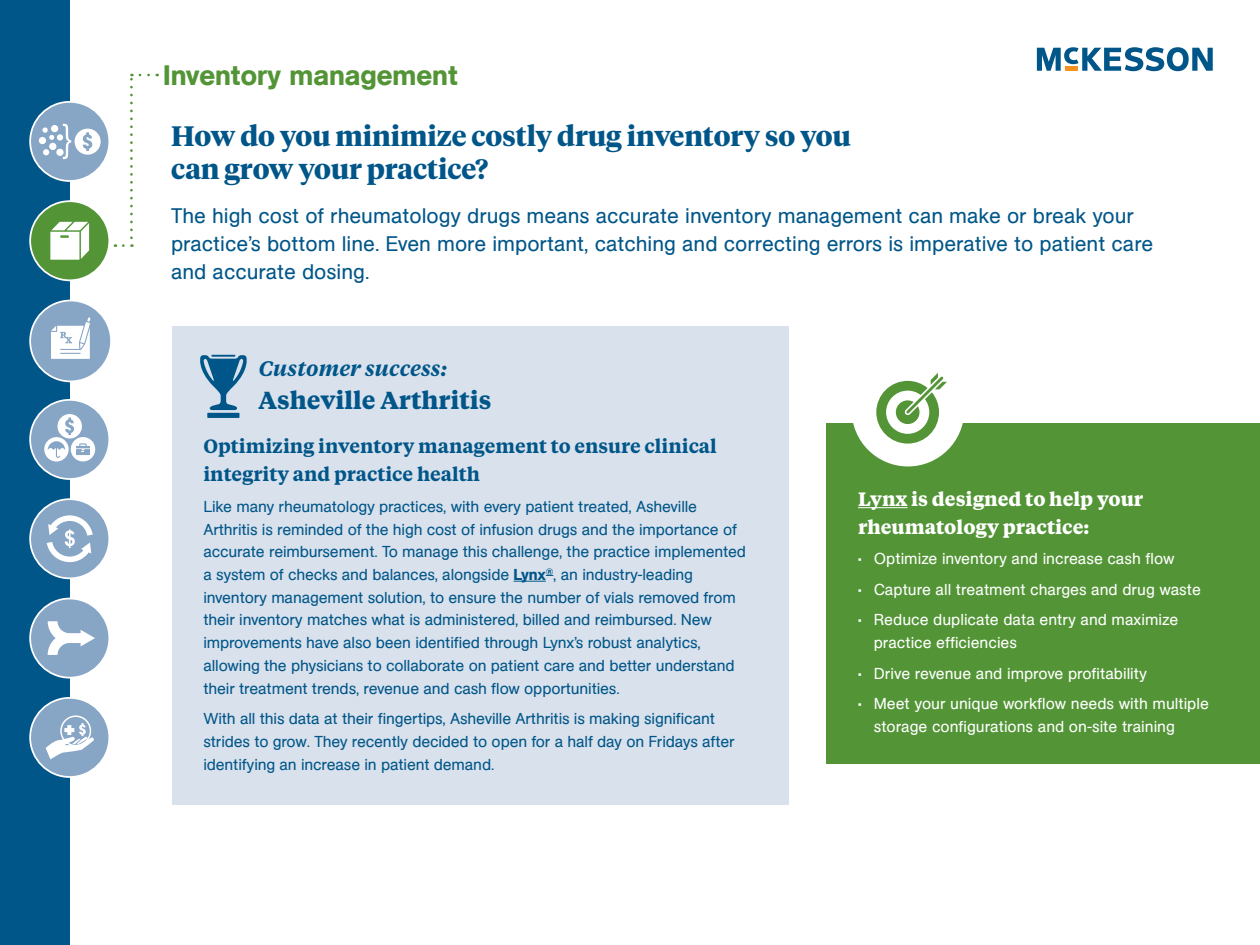
<style>
.page{position:relative;width:1260px;height:945px;background:#fff}
.page>*{position:absolute;margin:0;border:0;box-sizing:border-box;transform-origin:0 0}
.t1{font:700 28px/33.6px "Tiempos Headline";color:#005689}
.t2{font:500 28px "AG Book Pro";color:#539536}
.t3{font:700 24.5px "Tiempos Text";color:#005689}
.t4{font:21px/28px "AG Book Pro";color:#005689}
.t5{font:italic 600 21px "Tiempos Text";color:#005689}
.t6{font:600 19.25px/28px "Tiempos Text";color:#005689}
.t7{font:700 19.25px/28px "Tiempos Text";color:#fff}
.t8{font:15.75px/22.8px "AG Book Pro";letter-spacing:-.01em;color:#005689}
.t9{font:15.75px/22.8px "AG Book Pro";color:#fff}
.s1{font-weight:500}
</style>
<div class="page">
<div style="left:827px;top:423px;width:433px;height:341px;background:#539536"></div>
<hr style="left:858px;top:507px;width:50px;height:1px;background:#fff">
<svg style="left:123px;top:244px;width:9px;height:3px"></svg>
<svg style="left:130px;top:74px;width:3px;height:164px"></svg>
<svg style="left:140px;top:74px;width:18px;height:2px"></svg>
<div style="left:172px;top:326px;width:617px;height:478px;background:#d9e1ec"></div>
<hr style="left:514px;top:581px;width:32px;height:1px;background:#005689">
<svg style="left:200px;top:355px;width:47px;height:55px"></svg>
<div style="left:207px;top:413px;width:32px;height:5px;background:#005689"></div>
<svg style="left:1037px;top:47px;width:176px;height:24px"></svg>
<div style="left:0;top:0;width:70px;height:945px;background:#005689"></div>
<div style="left:30px;top:499px;width:79px;height:79px;background:#87a5c5;border-radius:50%"></div>
<div style="left:29px;top:498px;width:81px;height:81px;border:2px solid #fff;border-radius:50%"></div>
<svg style="left:47px;top:515px;width:46px;height:47px"></svg>
<div style="left:30px;top:400px;width:79px;height:79px;background:#87a5c5;border-radius:50%"></div>
<div style="left:29px;top:399px;width:81px;height:81px;border:2px solid #fff;border-radius:50%"></div>
<svg style="left:44px;top:414px;width:51px;height:48px"></svg>
<div style="left:30px;top:698px;width:79px;height:79px;background:#87a5c5;border-radius:50%"></div>
<div style="left:29px;top:697px;width:81px;height:81px;border:2px solid #fff;border-radius:50%"></div>
<div style="left:60px;top:715px;width:31px;height:31px;border:1px solid #fff;border-radius:50%"></div>
<svg style="left:46px;top:723px;width:48px;height:36px"></svg>
<div style="left:30px;top:599px;width:79px;height:79px;background:#87a5c5;border-radius:50%"></div>
<div style="left:29px;top:598px;width:81px;height:81px;border:2px solid #fff;border-radius:50%"></div>
<svg style="left:48px;top:621px;width:47px;height:34px"></svg>
<div style="left:30px;top:201px;width:79px;height:79px;background:#539536;border-radius:50%"></div>
<div style="left:29px;top:200px;width:81px;height:81px;border:2px solid #fff;border-radius:50%"></div>
<svg style="left:50px;top:222px;width:39px;height:38px"></svg>
<div style="left:30px;top:102px;width:79px;height:79px;background:#87a5c5;border-radius:50%"></div>
<div style="left:29px;top:101px;width:81px;height:81px;border:2px solid #fff;border-radius:50%"></div>
<div style="left:39px;top:137px;width:7px;height:7px;background:#fff;border-radius:50%"></div>
<div style="left:49px;top:143px;width:7px;height:7px;background:#fff;border-radius:50%"></div>
<div style="left:56px;top:149px;width:8px;height:7px;background:#fff;border-radius:50%"></div>
<div style="left:51px;top:125px;width:7px;height:7px;background:#fff;border-radius:50%"></div>
<div style="left:57px;top:134px;width:6px;height:7px;background:#fff;border-radius:50%"></div>
<svg style="left:43px;top:149px;width:6px;height:6px"></svg>
<svg style="left:42px;top:127px;width:12px;height:13px"></svg>
<svg style="left:63px;top:124px;width:38px;height:35px"></svg>
<div style="left:30px;top:301px;width:81px;height:80px;background:#87a5c5;border-radius:50%"></div>
<div style="left:29px;top:300px;width:83px;height:82px;border:2px solid #fff;border-radius:50%"></div>
<svg style="left:51px;top:317px;width:39px;height:42px"></svg>
<div style="left:852px;top:354px;width:112px;height:112px;background:#fff;border-radius:50%"></div>
<svg style="left:876px;top:373px;width:71px;height:71px"></svg>
<h1 class="t2" style="left:163px;top:57px;width:296px">Inventory management</h1>
<h1 class="t1" style="left:171px;top:118px;width:681px">How do you minimize costly drug inventory so you can grow your practice?</h1>
<h3 class="t4" style="left:171px;top:201px;width:984px">The high cost of rheumatology drugs means accurate inventory management can make or break your practice’s bottom line. Even more important, catching and correcting errors is imperative to patient care and accurate dosing.</h3>
<h3 class="t5" style="left:259px;top:354px;width:190px">Customer success:</h3>
<h2 class="t3" style="left:259px;top:383px;width:234px">Asheville Arthritis</h2>
<p class="t6" style="left:203px;top:431px;width:515px">Optimizing inventory management to ensure clinical integrity and practice health</p>
<p class="t8" style="left:203px;top:495px;width:544px">Like many rheumatology practices, with every patient treated, Asheville Arthritis is reminded of the high cost of infusion drugs and the importance of accurate reimbursement. To manage this challenge, the practice implemented a system of checks and balances, alongside <span class="s1">Lynx</span><sup>®</sup>, an industry-leading inventory management solution, to ensure the number of vials removed from their inventory matches what is administered, billed and reimbursed. New improvements have also been identified through Lynx’s robust analytics, allowing the physicians to collaborate on patient care and better understand their treatment trends, revenue and cash flow opportunities.</p>
<p class="t8" style="left:203px;top:707px;width:533px">With all this data at their fingertips, Asheville Arthritis is making significant strides to grow. They recently decided to open for a half day on Fridays after identifying an increase in patient demand.</p>
<p class="t7" style="left:858px;top:484px;width:287px">Lynx is designed to help your rheumatology practice:</p>
<p class="t9" style="left:858px;top:547px;width:318px">• Optimize inventory and increase cash flow</p>
<p class="t9" style="left:858px;top:578px;width:344px">• Capture all treatment charges and drug waste</p>
<p class="t9" style="left:874px;top:608px;width:306px;text-indent:-16px">• Reduce duplicate data entry and maximize practice efficiencies</p>
<p class="t9" style="left:858px;top:662px;width:290px">• Drive revenue and improve profitability</p>
<p class="t9" style="left:874px;top:692px;width:337px;text-indent:-16px">• Meet your unique workflow needs with multiple storage configurations and on-site training</p>
</div>
